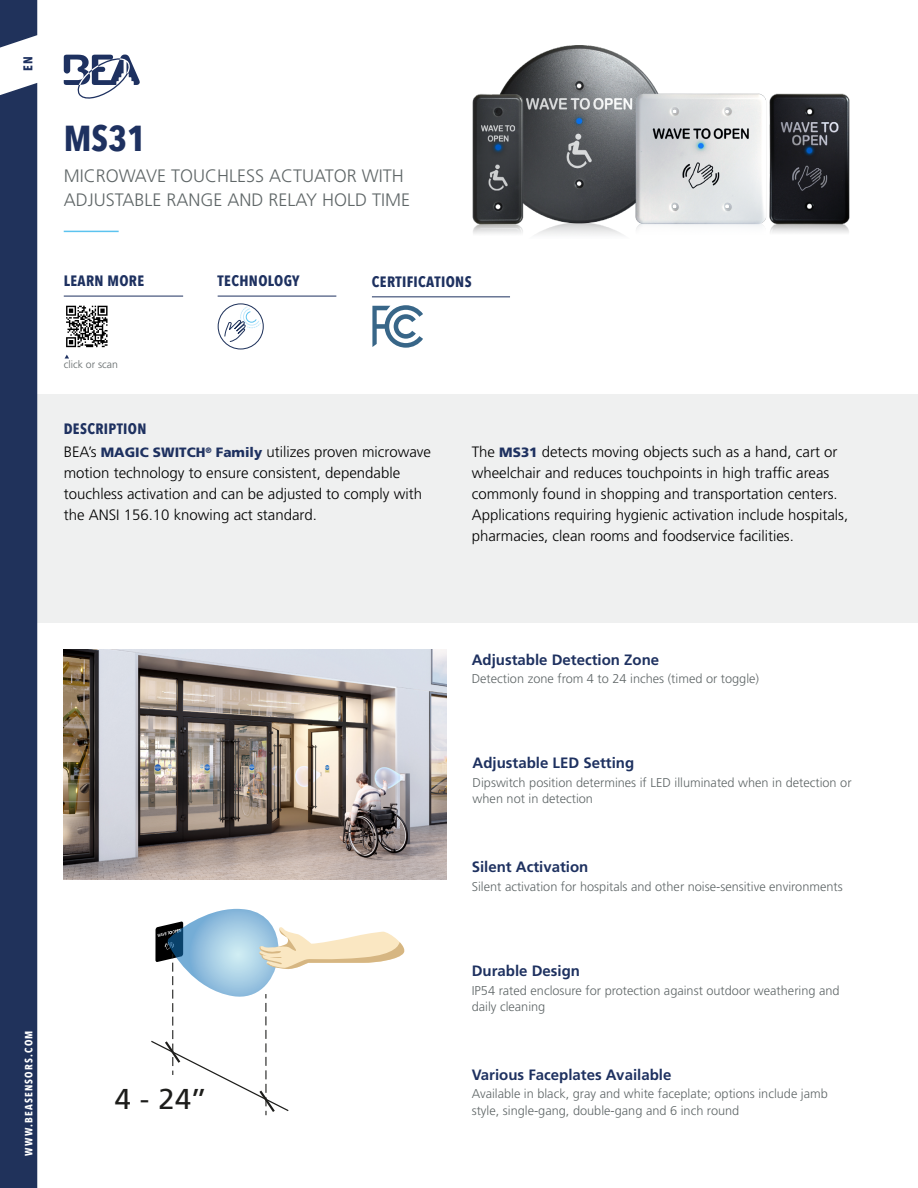
<style>
.page{position:relative;width:918px;height:1188px;background:#fff}
.page>*{position:absolute;margin:0;border:0;box-sizing:border-box;transform-origin:0 0}
.t1{font:700 36px "Avenir Next Condensed";color:#1e3160}
.t2{font:28.8px "Frutiger LT Std";color:#1d1d1b}
.t3{font:300 18px/24px "Frutiger LT Std";color:#606768}
.t4{font:300 15px/21px "Frutiger LT Std";color:#000}
.t5{font:700 15px "Frutiger LT Std";color:#1e3160}
.t6{font:700 15px "Avenir Next Condensed";letter-spacing:.025em;color:#1e3160}
.t7{font:300 12.75px/16.5px "Frutiger LT Std";color:#606768}
.t8{font:700 12.75px "Avenir Next Condensed";color:#1e3160}
.t9{font:700 10.5px "Avenir Next Condensed";letter-spacing:.12em;color:#fff}
.t10{font:300 10.5px "Frutiger LT Std";color:#606768}
.s1{font-weight:900;font-size:13.5px;color:#1e3160}
</style>
<div class="page">
<div style="left:15px;top:395px;width:903px;height:228px;background:#eff0f0"></div>
<div style="left:0;top:83px;width:37px;height:1105px;background:#20325b"></div>
<svg style="left:0;top:0;width:37px;height:48px;background:#3e4e71"></svg>
<svg style="left:64px;top:55px;width:76px;height:44px"></svg>
<svg style="left:65px;top:355px;width:4px;height:4px"></svg>
<svg style="left:218px;top:306px;width:43px;height:42px"></svg>
<div style="left:218px;top:303px;width:46px;height:47px;border:1px solid #20335c;border-radius:50%"></div>
<svg style="left:372px;top:305px;width:51px;height:43px"></svg>
<img style="left:64px;top:650px;width:382px;height:229px">
<img style="left:472px;top:45px;width:378px;height:190px">
<svg style="left:151px;top:909px;width:254px;height:206px"></svg>
<svg style="left:66px;top:306px;width:42px;height:41px"></svg>
<hr style="left:64px;top:231px;width:55px;height:1px;background:#5cc3ef">
<hr style="left:218px;top:296px;width:118px;height:1px;background:#1e3160">
<hr style="left:372px;top:296px;width:138px;height:1px;background:#1e3160">
<hr style="left:64px;top:296px;width:119px;height:1px;background:#1e3160">
<p class="t8" style="left:20px;top:71px;width:16px;rotate:-90deg">EN</p>
<h1 class="t1" style="left:64px;top:116px;width:84px">MS31</h1>
<p class="t3" style="left:64px;top:164px;width:348px">MICROWAVE TOUCHLESS ACTUATOR WITH<br>ADJUSTABLE RANGE AND RELAY HOLD TIME</p>
<p class="t6" style="left:64px;top:272px;width:82px">LEARN MORE</p>
<p class="t10" style="left:64px;top:359px;width:56px">click or scan</p>
<p class="t6" style="left:218px;top:272px;width:83px">TECHNOLOGY</p>
<p class="t6" style="left:372px;top:273px;width:101px">CERTIFICATIONS</p>
<p class="t6" style="left:64px;top:420px;width:84px">DESCRIPTION</p>
<p class="t4" style="left:64px;top:442px;width:369px">BEA’s <span class="s1">MAGIC SWITCH</span><sup>®</sup> <span class="s1">Family</span> utilizes proven microwave motion technology to ensure consistent, dependable touchless activation and can be adjusted to comply with the ANSI 156.10 knowing act standard.</p>
<p class="t4" style="left:472px;top:442px;width:378px">The <span class="s1">MS31</span> detects moving objects such as a hand, cart or wheelchair and reduces touchpoints in high traffic areas commonly found in shopping and transportation centers.<br>Applications requiring hygienic activation include hospitals, pharmacies, clean rooms and foodservice facilities.</p>
<p class="t9" style="left:22px;top:1156px;width:127px;rotate:-90deg">WWW.BEASENSORS.COM</p>
<h2 class="t2" style="left:115px;top:1082px;width:92px">4 - 24’’</h2>
<p class="t5" style="left:472px;top:650px;width:189px">Adjustable Detection Zone</p>
<p class="t7" style="left:472px;top:671px;width:289px">Detection zone from 4 to 24 inches (timed or toggle)</p>
<p class="t5" style="left:473px;top:754px;width:163px">Adjustable LED Setting</p>
<p class="t7" style="left:473px;top:775px;width:381px">Dipswitch position determines if LED illuminated when in detection or when not in detection</p>
<p class="t5" style="left:472px;top:858px;width:118px">Silent Activation</p>
<p class="t7" style="left:472px;top:878px;width:372px">Silent activation for hospitals and other noise-sensitive environments</p>
<p class="t5" style="left:472px;top:962px;width:110px">Durable Design</p>
<p class="t7" style="left:472px;top:982px;width:369px">IP54 rated enclosure for protection against outdoor weathering and daily cleaning</p>
<p class="t5" style="left:472px;top:1066px;width:201px">Various Faceplates Available</p>
<p class="t7" style="left:472px;top:1086px;width:358px">Available in black, gray and white faceplate; options include jamb style, single-gang, double-gang and 6 inch round</p>
</div>
